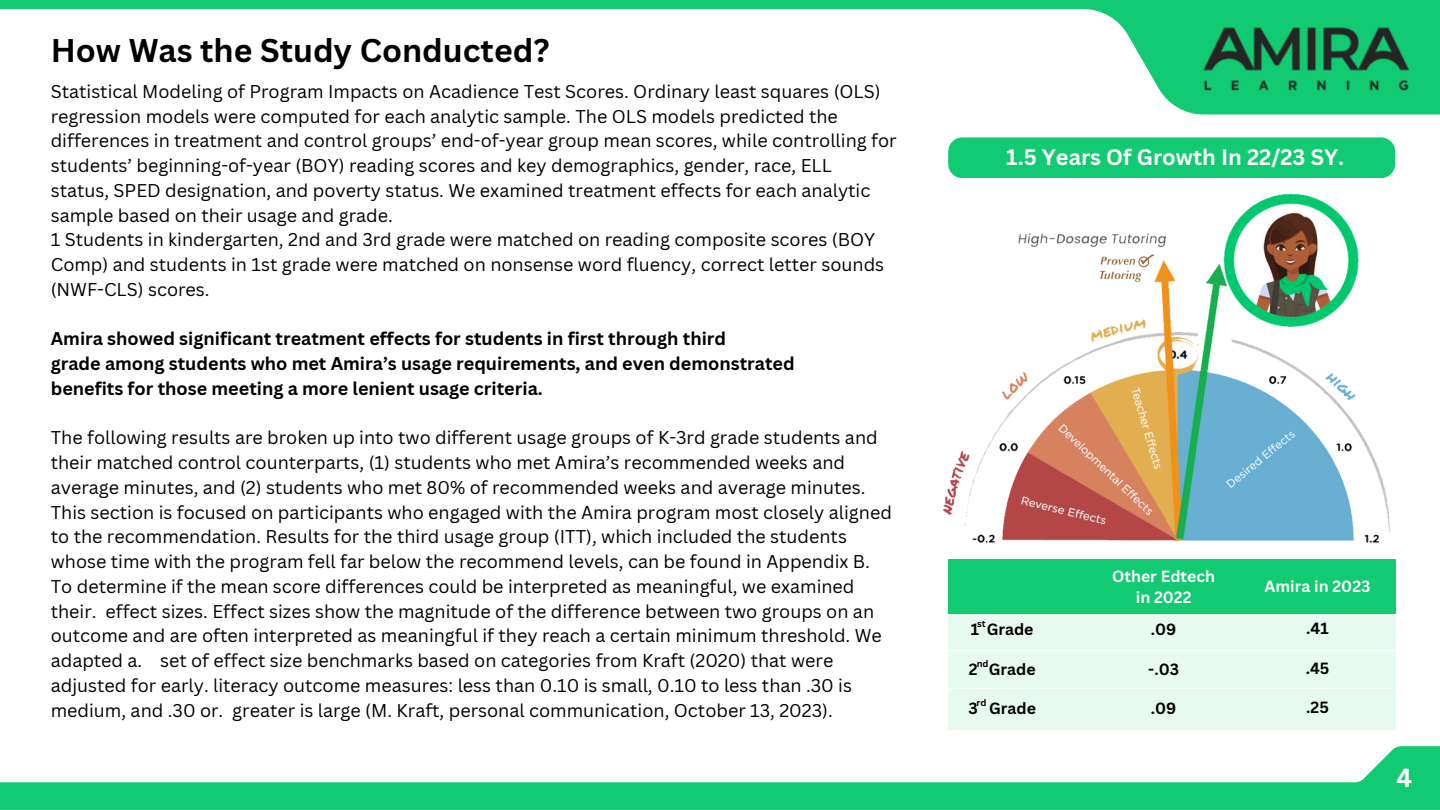
<style>
.page{position:relative;width:1440px;height:810px;background:#fff}
.page>*{position:absolute;margin:0;border:0;box-sizing:border-box;transform-origin:0 0}
.t1{font:700 32px "Canva Sans";color:#000}
.t2{font:700 25.4px "Canva Sans";color:#fff}
.t3{font:700 21.8px "Canva Sans";color:#fff}
.t4{font:18px/24.8px "Canva Sans";color:#000}
.t5{font:700 18px/24.8px "Canva Sans";color:#000}
.t6{font:700 15.8px "Canva Sans";color:#000}
.t7{font:700 15.8px/21.8px "Canva Sans";color:#fff;text-align:center}
.t8{font:700 9.3px "Canva Sans";color:#000}
</style>
<div class="page">
<svg style="left:0;top:0;width:1440px;height:114px"></svg>
<img style="left:1202px;top:21px;width:213px;height:73px">
<svg style="left:0;top:746px;width:1440px;height:64px"></svg>
<img style="left:929px;top:113px;width:485px;height:430px">
<div style="left:948px;top:137px;width:447px;height:41px;background:#11ca71;border-radius:14px"></div>
<div style="left:948px;top:559px;width:447px;height:55px;background:#11ca71"></div>
<div style="left:948px;top:614px;width:447px;height:116px;background:#e6faf0"></div>
<hr style="left:948px;top:650px;width:447px;height:1px;background:#fff">
<hr style="left:948px;top:688px;width:445px;height:1px;background:#fff">
<img style="left:1215px;top:186px;width:153px;height:150px">
<p class="t1" style="left:51px;top:27px;width:500px">How Was the Study Conducted?</p>
<h1 class="t4" style="left:51px;top:79px;width:847px">Statistical Modeling of Program Impacts on Acadience Test Scores. Ordinary least squares (OLS) regression models were computed for each analytic sample. The OLS models predicted the differences in treatment and control groups’ end-of-year group mean scores, while controlling for students’ beginning-of-year (BOY) reading scores and key demographics, gender, race, ELL<br>status, SPED designation, and poverty status. We examined treatment effects for each analytic sample based on their usage and grade.<br>1 Students in kindergarten, 2nd and 3rd grade were matched on reading composite scores (BOY Comp) and students in 1st grade were matched on nonsense word fluency, correct letter sounds (NWF-CLS) scores.</h1>
<p class="t5" style="left:51px;top:326px;width:745px">Amira showed significant treatment effects for students in first through third<br>grade among students who met Amira’s usage requirements, and even demonstrated benefits for those meeting a more lenient usage criteria.</p>
<h4 class="t4" style="left:51px;top:425px;width:843px">The following results are broken up into two different usage groups of K-3rd grade students and their matched control counterparts, (1) students who met Amira’s recommended weeks and average minutes, and (2) students who met 80% of recommended weeks and average minutes.<br>This section is focused on participants who engaged with the Amira program most closely aligned to the recommendation. Results for the third usage group (ITT), which included the students whose time with the program fell far below the recommend levels, can be found in Appendix B.<br>To determine if the mean score differences could be interpreted as meaningful, we examined their. effect sizes. Effect sizes show the magnitude of the difference between two groups on an outcome and are often interpreted as meaningful if they reach a certain minimum threshold. We adapted a. set of effect size benchmarks based on categories from Kraft (2020) that were adjusted for early. literacy outcome measures: less than 0.10 is small, 0.10 to less than .30 is medium, and .30 or. greater is large (M. Kraft, personal communication, October 13, 2023).</h4>
<h4 class="t3" style="left:1006px;top:142px;width:339px">1.5 Years Of Growth In 22/23 SY.</h4>
<p class="t7" style="left:1112px;top:565px;width:104px">Other Edtech in 2022</p>
<h2 class="t7" style="left:1265px;top:575px;width:107px">Amira in 2023</h2>
<h5 class="t8" style="left:977px;top:617px;width:10px">st</h5>
<h5 class="t6" style="left:1151px;top:618px;width:27px">.09</h5>
<p class="t6" style="left:1306px;top:617px;width:24px">.41</p>
<h5 class="t6" style="left:969px;top:658px;width:68px">2 Grade</h5>
<p class="t6" style="left:971px;top:618px;width:64px">1 Grade</p>
<h5 class="t8" style="left:977px;top:657px;width:13px">nd</h5>
<h5 class="t6" style="left:1148px;top:658px;width:32px">-.03</h5>
<p class="t6" style="left:1306px;top:657px;width:25px">.45</p>
<p class="t6" style="left:969px;top:697px;width:69px">3 Grade</p>
<h5 class="t8" style="left:977px;top:696px;width:11px">rd</h5>
<h5 class="t6" style="left:1151px;top:697px;width:27px">.09</h5>
<h5 class="t6" style="left:1306px;top:697px;width:24px">.25</h5>
<h3 class="t2" style="left:1397px;top:760px;width:17px">4</h3>
</div>
